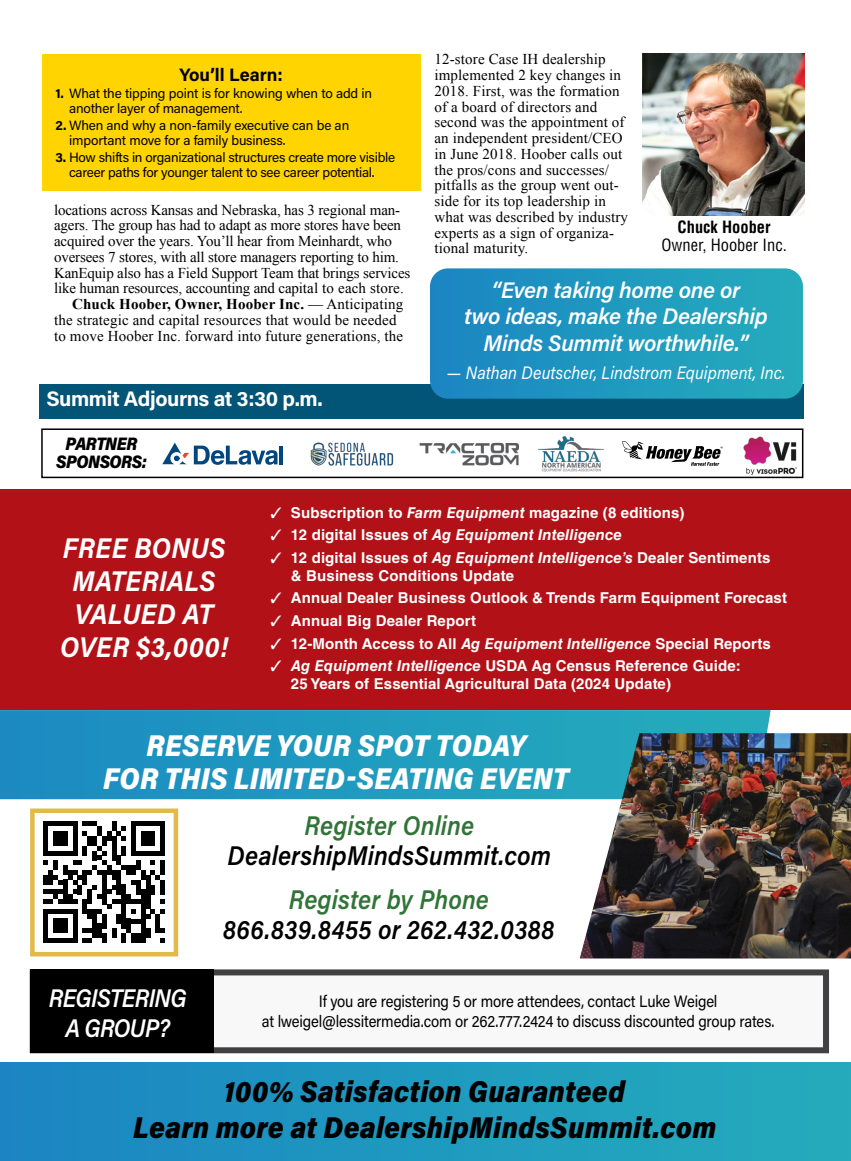
<style>
.page{position:relative;width:851px;height:1161px;background:#fff}
.page>*{position:absolute;margin:0;border:0;box-sizing:border-box;transform-origin:0 0}
.t1{font:italic 900 30px/36px "Acumin Pro";letter-spacing:.01em;color:#000;text-align:center;scale:.9 1}
.t2{font:italic 900 30px/33px "Acumin Pro";letter-spacing:.01em;color:#fff;text-align:center;scale:.9 1}
.t3{font:italic 700 28.5px/33px "Acumin Pro";letter-spacing:.015em;color:#fff;text-align:center;scale:.92 1}
.t4{font:italic 600 27px "Acumin Pro";letter-spacing:.01em;color:#000;scale:.9 1}
.t5{font:italic 600 27px "Acumin Pro";letter-spacing:.005em;color:#317437;scale:.9 1}
.t6{font:italic 600 25.5px/30.6px "Acumin Pro";letter-spacing:-.03em;color:#fff;text-align:center;scale:.9 1}
.t7{font:italic 600 22.5px/26.2px "Acumin Pro";letter-spacing:-.015em;color:#fff;text-align:center}
.t8{font:700 21px "Acumin Pro";letter-spacing:-.02em;color:#fff}
.t9{font:italic 18px "Acumin Pro";letter-spacing:.005em;color:#fff;scale:.9 1}
.t10{font:italic 900 18px/18px "Acumin Pro";letter-spacing:-.025em;color:#000;text-align:center;scale:.9 1}
.t11{font:700 18px "Acumin Pro";color:#000}
.t12{font:16.5px/19.8px "Acumin Pro";letter-spacing:-.01em;color:#000;text-align:center;scale:.9 1}
.t13{font:condensed 16.5px "Helvetica LT Std";color:#000}
.t14{font:700 condensed 16.5px "Helvetica LT Std";color:#000}
.t15{font:15px/15.8px "Times New Roman";letter-spacing:.01em;color:#000}
.t16{font:700 15px/18px "Helvetica LT Std";letter-spacing:.01em;color:#fff}
.t17{font:15px "Times New Roman";letter-spacing:-.01em;color:#000}
.t18{font:700 15px "Acumin Pro";color:#000}
.t19{font:italic 700 15px "Helvetica LT Std";letter-spacing:.01em;color:#fff}
.t20{font:700 15px "Times New Roman";letter-spacing:.01em;color:#000}
.t21{font:13.5px/15px "Acumin Pro";letter-spacing:-.015em;color:#000}
.s1{font-weight:700}
.s2{font-weight:400}
.s3{font-style:italic}
.s4{font-style:normal}
</style>
<div class="page">
<div style="left:40px;top:384px;width:763px;height:35px;background:#035577"></div>
<svg style="left:0;top:710px;width:770px;height:89px;background:#1f99bf"></svg>
<div style="left:0;top:1062px;width:850px;height:99px;background:linear-gradient(to right,#1b85c2,#24acbc)"></div>
<div style="left:0;top:490px;width:850px;height:220px;background:#b21217"></div>
<div style="left:41px;top:428px;width:762px;height:50px;border:2px solid #000"></div>
<div style="left:30px;top:969px;width:799px;height:84px;background:#f8f8f8;border:6px solid #414042"></div>
<div style="left:30px;top:969px;width:183px;height:84px;background:#000"></div>
<svg style="left:44px;top:822px;width:121px;height:121px"></svg>
<div style="left:30px;top:809px;width:148px;height:147px;border:4px solid #e4b94c"></div>
<svg style="left:430px;top:268px;width:372px;height:131px;background:#2098bf"></svg>
<img style="left:642px;top:54px;width:162px;height:162px">
<hr style="left:279px;top:446px;width:4px;height:18px;background:#00467f">
<svg style="left:162px;top:443px;width:115px;height:22px"></svg>
<img style="left:310px;top:442px;width:83px;height:24px">
<img style="left:419px;top:442px;width:100px;height:24px">
<img style="left:538px;top:436px;width:66px;height:36px">
<img style="left:743px;top:436px;width:53px;height:38px">
<img style="left:579px;top:733px;width:271px;height:225px">
<div style="left:42px;top:54px;width:378px;height:137px;background:#ffd400"></div>
<svg style="left:622px;top:441px;width:100px;height:25px"></svg>
<p class="t11" style="left:180px;top:62px;width:104px">You’ll Learn:</p>
<p class="t21" style="left:69px;top:85px;width:304px;text-indent:-14px"><span class="s1">1.</span> What the tipping point is for knowing when to add in another layer of management.</p>
<p class="t21" style="left:69px;top:117px;width:282px;text-indent:-14px"><span class="s1">2.</span> When and why a non-family executive can be an important move for a family business.</p>
<p class="t21" style="left:56px;top:149px;width:341px;text-align:center"><span class="s1">3.</span> How shifts in organizational structures create more visible career paths for younger talent to see career potential.</p>
<p class="t17" style="left:54px;top:200px;width:348px">locations across Kansas and Nebraska, has 3 regional man-</p>
<p class="t17" style="left:54px;top:215px;width:348px">agers. The group has had to adapt as more stores have been</p>
<p class="t17" style="left:54px;top:231px;width:339px">acquired over the years. You’ll hear from Meinhardt, who</p>
<p class="t17" style="left:54px;top:247px;width:346px">oversees 7 stores, with all store managers reporting to him.</p>
<p class="t17" style="left:54px;top:263px;width:358px">KanEquip also has a Field Support Team that brings services</p>
<p class="t17" style="left:54px;top:278px;width:351px">like human resources, accounting and capital to each store.</p>
<p class="t20" style="left:72px;top:294px;width:332px">Chuck Hoober, Owner, Hoober Inc. <span class="s2">— Anticipating</span></p>
<p class="t15" style="left:54px;top:312px;width:344px">the strategic and capital resources that would be needed</p>
<p class="t15" style="left:54px;top:327px;width:351px">to move Hoober Inc. forward into future generations, the</p>
<h3 class="t8" style="left:46px;top:384px;width:278px">Summit Adjourns at 3:30 p.m.</h3>
<p class="t10" style="left:56px;top:434px;width:103px">PARTNER<br>SPONSORS:</p>
<p class="t15" style="left:434px;top:51px;width:195px">12-store Case IH dealership implemented 2 key changes in<br>2018. First, was the formation of a board of directors and second was the appointment of an independent president/CEO in June 2018. Hoober calls out the pros/cons and successes/ pitfalls as the group went out&shy;side for its top leadership in what was described by industry experts as a sign of organiza&shy;tional maturity.</p>
<p class="t14" style="left:677px;top:217px;width:95px">Chuck Hoober</p>
<p class="t13" style="left:661px;top:235px;width:127px">Owner, Hoober Inc.</p>
<h3 class="t7" style="left:464px;top:276px;width:305px">“Even taking home one or<br>two ideas, make the Dealership<br>Minds Summit worthwhile.”</h3>
<p class="t9" style="left:447px;top:360px;width:378px">— Nathan Deutscher, Lindstrom Equipment, Inc.</p>
<h2 class="t3" style="left:60px;top:530px;width:184px">FREE BONUS<br>MATERIALS<br>VALUED AT<br>OVER $3,000!</h2>
<p class="t16" style="left:270px;top:503px;width:415px">✓ Subscription to <span class="s3">Farm Equipment</span> magazine (8 editions)</p>
<p class="t19" style="left:270px;top:526px;width:353px">✓ <span class="s4">12 digital Issues of</span> Ag Equipment Intelligence</p>
<p class="t16" style="left:291px;top:548px;width:481px;text-indent:-20px">✓ 12 digital Issues of <span class="s3">Ag Equipment Intelligence’s</span> Dealer Sentiments &amp; Business Conditions Update</p>
<p class="t16" style="left:270px;top:589px;width:518px">✓ Annual Dealer Business Outlook &amp; Trends Farm Equipment Forecast</p>
<p class="t16" style="left:270px;top:611px;width:207px">✓ Annual Big Dealer Report</p>
<p class="t16" style="left:270px;top:634px;width:502px">✓ 12-Month Access to All <span class="s3">Ag Equipment Intelligence</span> Special Reports</p>
<p class="t16" style="left:291px;top:657px;width:451px;text-indent:-20px">✓ <span class="s3">Ag Equipment Intelligence</span> USDA Ag Census Reference Guide:<br>25 Years of Essential Agricultural Data (2024 Update)</p>
<h1 class="t2" style="left:103px;top:728px;width:518px">RESERVE YOUR SPOT TODAY<br>FOR THIS LIMITED-SEATING EVENT</h1>
<h3 class="t6" style="left:49px;top:981px;width:155px">REGISTERING<br>A GROUP?</h3>
<h3 class="t5" style="left:304px;top:806px;width:190px">Register Online</h3>
<h3 class="t4" style="left:227px;top:836px;width:361px">DealershipMindsSummit.com</h3>
<h3 class="t5" style="left:289px;top:881px;width:224px">Register by Phone</h3>
<h3 class="t4" style="left:223px;top:911px;width:369px">866.839.8455 or 262.432.0388</h3>
<p class="t12" style="left:262px;top:991px;width:571px">If you are registering 5 or more attendees, contact Luke Weigel<br>at lweigel@lessitermedia.com or 262.777.2424 to discuss discounted group rates.</p>
<h1 class="t1" style="left:133px;top:1072px;width:649px">100% Satisfaction Guaranteed<br>Learn more at DealershipMindsSummit.com</h1>
<p class="t18" style="left:221px;top:1122px;width:411px">Visit www.DealershipMindsSummit.com to Register Today!</p>
</div>
